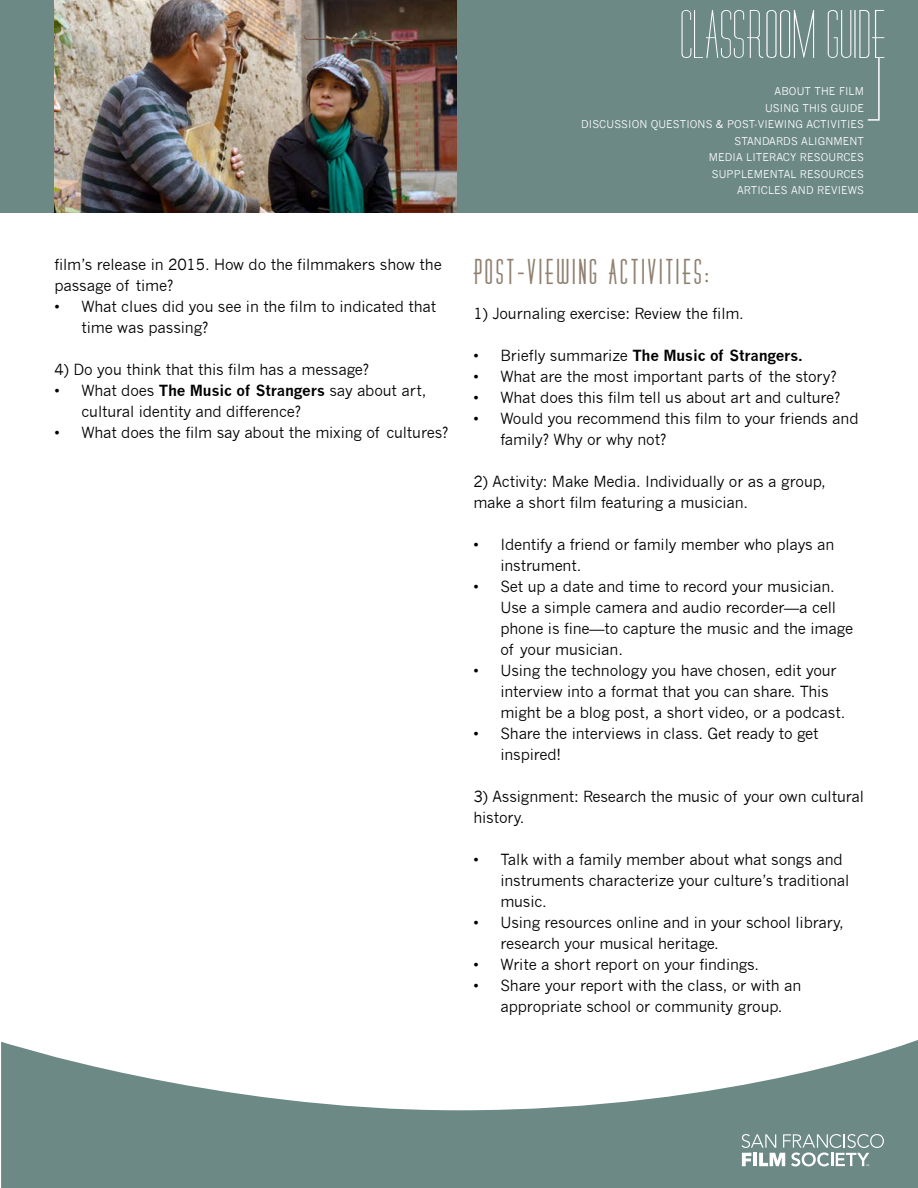
<style>
.page{position:relative;width:918px;height:1188px;background:#fff}
.page>*{position:absolute;margin:0;border:0;box-sizing:border-box;transform-origin:0 0}
.t1{font:31.5px "Diner Fatt";letter-spacing:.11em;color:#908070}
.t2{font:15px/21px "News Gothic";letter-spacing:-.01em;color:#000}
.t3{font:700 15px "News Gothic";letter-spacing:-.01em;color:#000}
.t4{font:10.5px/16.5px "News Gothic";letter-spacing:.01em;color:#fff;text-align:right}
.s1{font-weight:700}
.s2{font-weight:400}
</style>
<div class="page">
<div style="left:0;top:0;width:918px;height:213px;background:#6c8985"></div>
<img style="left:54px;top:0;width:402px;height:213px">
<svg style="left:1px;top:1040px;width:917px;height:148px;fill:#6c8985"></svg>
<svg style="left:682px;top:10px;width:202px;height:111px"></svg>
<svg style="left:742px;top:1134px;width:142px;height:32px"></svg>
<p class="t2" style="left:54px;top:254px;width:389px">film’s release in 2015. How do the filmmakers show the passage of time?</p>
<p class="t2" style="left:81px;top:296px;width:356px;text-indent:-27px">• What clues did you see in the film to indicated that time was passing?</p>
<p class="t2" style="left:54px;top:359px;width:316px">4) Do you think that this film has a message?</p>
<p class="t2" style="left:81px;top:380px;width:347px;text-indent:-27px">• What does <span class="s1">The Music of Strangers</span> say about art, cultural identity and difference?</p>
<p class="t2" style="left:54px;top:422px;width:396px">• What does the film say about the mixing of cultures?</p>
<p class="t4" style="left:581px;top:83px;width:284px">ABOUT THE FILM<br>USING THIS GUIDE<br>DISCUSSION QUESTIONS &amp; POST-VIEWING ACTIVITIES<br>STANDARDS ALIGNMENT<br>MEDIA LITERACY RESOURCES<br>SUPPLEMENTAL RESOURCES<br>ARTICLES AND REVIEWS</p>
<h1 class="t1" style="left:473px;top:255px;width:236px">POST-VIEWING ACTIVITIES:</h1>
<p class="t2" style="left:473px;top:303px;width:272px">1) Journaling exercise: Review the film.</p>
<p class="t3" style="left:473px;top:346px;width:331px"><span class="s2">• Briefly summarize</span> The Music of Strangers.</p>
<p class="t2" style="left:473px;top:366px;width:365px">• What are the most important parts of the story?</p>
<p class="t2" style="left:473px;top:387px;width:369px">• What does this film tell us about art and culture?</p>
<p class="t2" style="left:500px;top:408px;width:360px;text-indent:-27px">• Would you recommend this film to your friends and family? Why or why not?</p>
<p class="t2" style="left:473px;top:471px;width:354px">2) Activity: Make Media. Individually or as a group, make a short film featuring a musician.</p>
<p class="t2" style="left:500px;top:534px;width:336px;text-indent:-27px">• Identify a friend or family member who plays an instrument.</p>
<p class="t2" style="left:500px;top:576px;width:354px;text-indent:-27px">• Set up a date and time to record your musician.<br>Use a simple camera and audio recorder—a cell phone is fine—to capture the music and the image of your musician.</p>
<p class="t2" style="left:500px;top:660px;width:347px;text-indent:-27px">• Using the technology you have chosen, edit your interview into a format that you can share. This might be a blog post, a short video, or a podcast.</p>
<p class="t2" style="left:500px;top:723px;width:320px;text-indent:-27px">• Share the interviews in class. Get ready to get inspired!</p>
<p class="t2" style="left:473px;top:786px;width:392px">3) Assignment: Research the music of your own cultural history.</p>
<p class="t2" style="left:500px;top:849px;width:351px;text-indent:-27px">• Talk with a family member about what songs and instruments characterize your culture’s traditional music.</p>
<p class="t2" style="left:500px;top:912px;width:345px;text-indent:-27px">• Using resources online and in your school library, research your musical heritage.</p>
<p class="t2" style="left:473px;top:954px;width:287px">• Write a short report on your findings.</p>
<p class="t2" style="left:473px;top:975px;width:330px;text-align:center">• Share your report with the class, or with an appropriate school or community group.</p>
</div>
